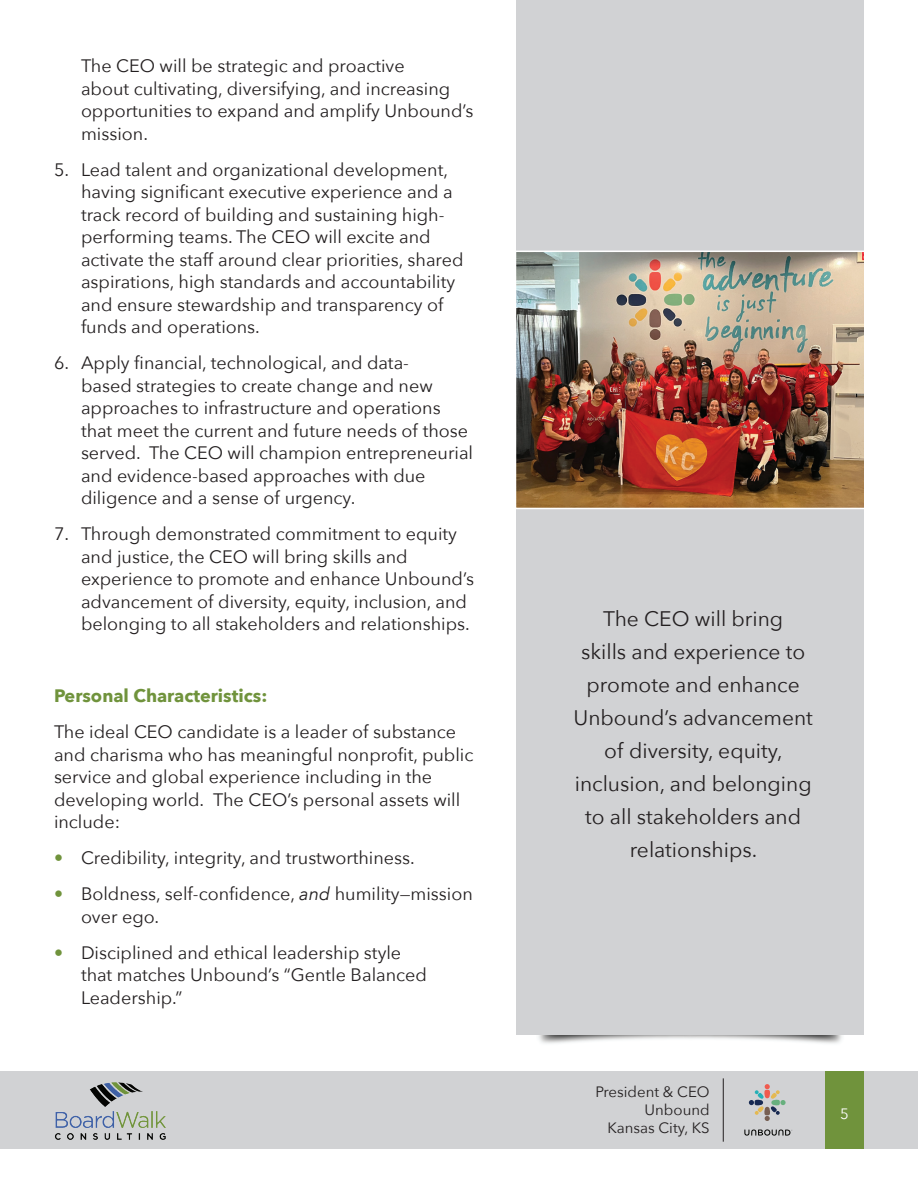
<style>
.page{position:relative;width:918px;height:1188px;background:#fff}
.page>*{position:absolute;margin:0;border:0;box-sizing:border-box;transform-origin:0 0}
.t1{font:21px/33px "Avenir Next";color:#231f20;text-align:center}
.t2{font:18px/22.5px "Avenir Next";color:#231f20}
.t3{font:700 18px "Avenir Next";color:#70933c}
.t4{font:15px/18px "Avenir Next";color:#231f20;text-align:right}
.t5{font:15px "Avenir Next";color:#fff}
.s1{color:#70933c}
.s2{font-style:italic}
</style>
<div class="page">
<img style="left:538px;top:1035px;width:129px;height:9px">
<img style="left:713px;top:1035px;width:129px;height:9px">
<div style="left:0;top:1071px;width:918px;height:78px;background:#d1d2d4"></div>
<img style="left:55px;top:1082px;width:111px;height:58px">
<div style="left:825px;top:1071px;width:39px;height:78px;background:#70933c"></div>
<div style="left:516px;top:0;width:348px;height:1035px;background:#d1d2d4"></div>
<hr style="left:723px;top:1078px;width:1px;height:64px;background:#231f20">
<svg style="left:744px;top:1129px;width:48px;height:7px"></svg>
<svg style="left:749px;top:1084px;width:37px;height:37px"></svg>
<img style="left:516px;top:250px;width:348px;height:259px">
<p class="t2" style="left:81px;top:54px;width:394px">The CEO will be strategic and proactive<br>about cultivating, diversifying, and increasing opportunities to expand and amplify Unbound’s mission.</p>
<p class="t2" style="left:81px;top:157px;width:384px;text-indent:-27px">5. Lead talent and organizational development, having significant executive experience and a track record of building and sustaining high&shy;performing teams. The CEO will excite and activate the staff around clear priorities, shared aspirations, high standards and accountability and ensure stewardship and transparency of funds and operations.</p>
<p class="t2" style="left:81px;top:351px;width:394px;text-indent:-27px">6. Apply financial, technological, and data-<br>based strategies to create change and new approaches to infrastructure and operations that meet the current and future needs of those served. The CEO will champion entrepreneurial and evidence-based approaches with due diligence and a sense of urgency.</p>
<p class="t2" style="left:81px;top:522px;width:395px;text-indent:-27px">7. Through demonstrated commitment to equity and justice, the CEO will bring skills and experience to promote and enhance Unbound’s advancement of diversity, equity, inclusion, and belonging to all stakeholders and relationships.</p>
<p class="t3" style="left:54px;top:680px;width:215px">Personal Characteristics:</p>
<p class="t2" style="left:54px;top:720px;width:421px">The ideal CEO candidate is a leader of substance and charisma who has meaningful nonprofit, public service and global experience including in the developing world. The CEO’s personal assets will include:</p>
<p class="t2" style="left:54px;top:846px;width:362px"><span class="s1">•</span> Credibility, integrity, and trustworthiness.</p>
<p class="t2" style="left:81px;top:882px;width:393px;text-indent:-27px"><span class="s1">•</span> Boldness, self-confidence, <span class="s2">and</span> humility—mission over ego.</p>
<p class="t2" style="left:81px;top:940px;width:348px;text-indent:-27px"><span class="s1">•</span> Disciplined and ethical leadership style that matches Unbound’s “Gentle Balanced<br>Leadership.”</p>
<p class="t1" style="left:573px;top:601px;width:241px">The CEO will bring<br>skills and experience to promote and enhance<br>Unbound’s advancement of diversity, equity, inclusion, and belonging to all stakeholders and relationships.</p>
<p class="t4" style="left:595px;top:1082px;width:116px">President &amp; CEO<br>Unbound<br>Kansas City, KS</p>
<p class="t5" style="left:840px;top:1102px;width:10px">5</p>
</div>
